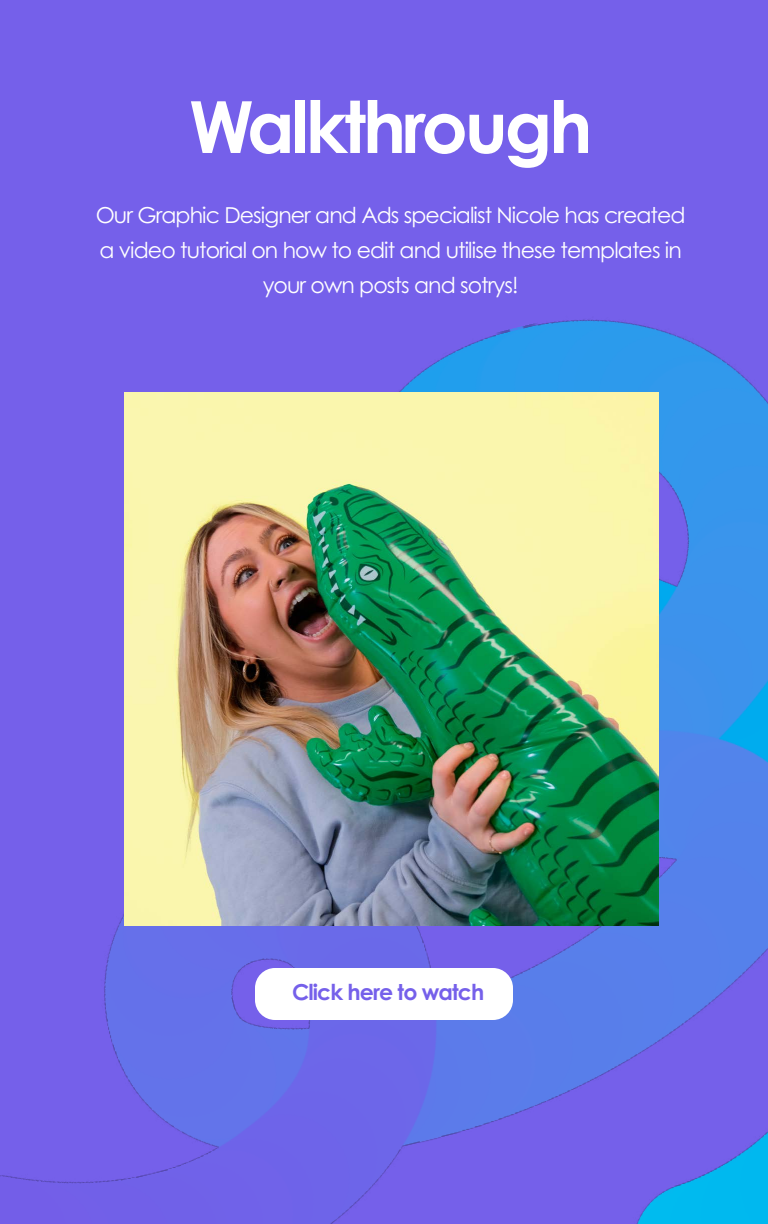
<style>
.page{position:relative;width:768px;height:1224px;background:#7560ea}
.page>*{position:absolute;margin:0;border:0;box-sizing:border-box;transform-origin:0 0}
.t1{font:700 72px "Century Gothic Pro";letter-spacing:-.045em;color:#fff}
.t2{font:22px/35px "Century Gothic Pro";letter-spacing:-.04em;color:#fff;text-align:center}
.t3{font:700 22px "Century Gothic Pro";letter-spacing:-.04em;color:#7560ea}
</style>
<div class="page">
<img style="left:0;top:319px;width:768px;height:905px">
<div style="left:255px;top:968px;width:258px;height:52px;background:#fff;border-radius:20px"></div>
<img style="left:124px;top:392px;width:534px;height:534px">
<h1 class="t1" style="left:189px;top:82px;width:405px">Walkthrough</h1>
<p class="t2" style="left:96px;top:197px;width:591px">Our Graphic Designer and Ads specialist Nicole has created a video tutorial on how to edit and utilise these templates in your own posts and sotrys!</p>
<p class="t3" style="left:292px;top:978px;width:194px">Click here to watch</p>
</div>
